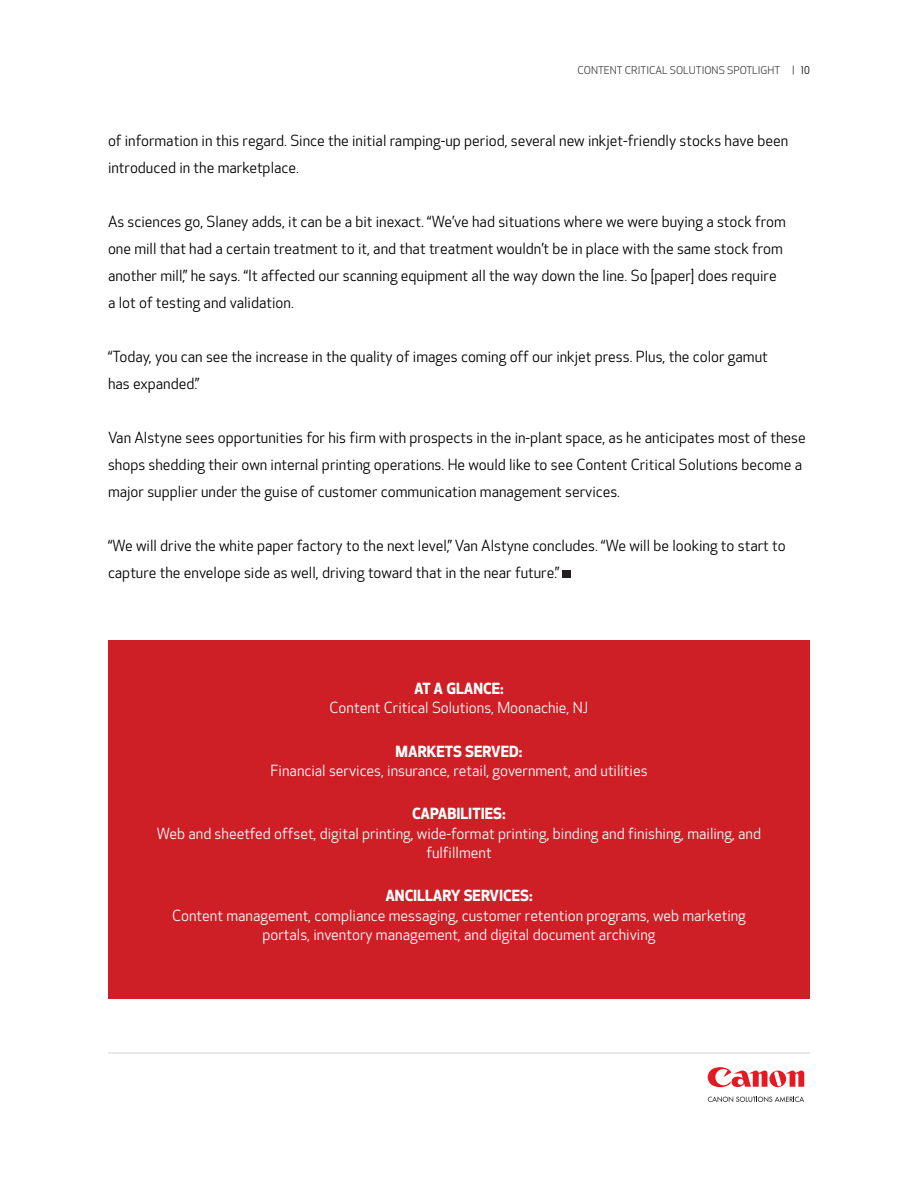
<style>
.page{position:relative;width:918px;height:1188px;background:#fff}
.page>*{position:absolute;margin:0;border:0;box-sizing:border-box;transform-origin:0 0}
.t1{font:15px/27px "Optic Sans 201";color:#000001}
.t2{font:15px/19.5px "Optic Sans 201";color:#fff;text-align:center}
.t3{font:700 15px "Optic Sans 401";color:#fff}
.t4{font:10.5px "Optic Sans 201";color:#3e3e3f}
.s1{color:#000001}
</style>
<div class="page">
<div style="left:108px;top:640px;width:702px;height:359px;background:#cd1f25"></div>
<hr style="left:108px;top:1052px;width:702px;height:2px;background:#e1e2e4">
<svg style="left:708px;top:1096px;width:96px;height:6px"></svg>
<svg style="left:708px;top:1067px;width:96px;height:20px"></svg>
<div style="left:563px;top:571px;width:8px;height:7px;background:#231f20"></div>
<p class="t4" style="left:577px;top:65px;width:234px">CONTENT CRITICAL SOLUTIONS SPOTLIGHT | <span class="s1">10</span></p>
<p class="t1" style="left:108px;top:128px;width:682px">of information in this regard. Since the initial ramping-up period, several new inkjet-friendly stocks have been introduced in the marketplace.</p>
<p class="t1" style="left:108px;top:209px;width:680px">As sciences go, Slaney adds, it can be a bit inexact. “We’ve had situations where we were buying a stock from one mill that had a certain treatment to it, and that treatment wouldn’t be in place with the same stock from another mill,” he says. “It affected our scanning equipment all the way down the line. So [paper] does require a lot of testing and validation.</p>
<p class="t1" style="left:108px;top:344px;width:661px">“Today, you can see the increase in the quality of images coming off our inkjet press. Plus, the color gamut has expanded.”</p>
<p class="t1" style="left:108px;top:425px;width:699px">Van Alstyne sees opportunities for his firm with prospects in the in-plant space, as he anticipates most of these shops shedding their own internal printing operations. He would like to see Content Critical Solutions become a major supplier under the guise of customer communication management services.</p>
<p class="t1" style="left:108px;top:533px;width:679px">“We will drive the white paper factory to the next level,” Van Alstyne concludes. “We will be looking to start to capture the envelope side as well, driving toward that in the near future.”</p>
<p class="t3" style="left:414px;top:679px;width:91px">AT A GLANCE:</p>
<p class="t2" style="left:330px;top:699px;width:261px">Content Critical Solutions, Moonachie, NJ</p>
<p class="t3" style="left:396px;top:742px;width:128px">MARKETS SERVED:</p>
<p class="t2" style="left:270px;top:761px;width:379px">Financial services, insurance, retail, government, and utilities</p>
<p class="t3" style="left:412px;top:805px;width:95px">CAPABILITIES:</p>
<p class="t2" style="left:157px;top:824px;width:606px">Web and sheetfed offset, digital printing, wide-format printing, binding and finishing, mailing, and fulfillment</p>
<p class="t3" style="left:385px;top:887px;width:149px">ANCILLARY SERVICES:</p>
<p class="t2" style="left:172px;top:906px;width:575px">Content management, compliance messaging, customer retention programs, web marketing portals, inventory management, and digital document archiving</p>
</div>
